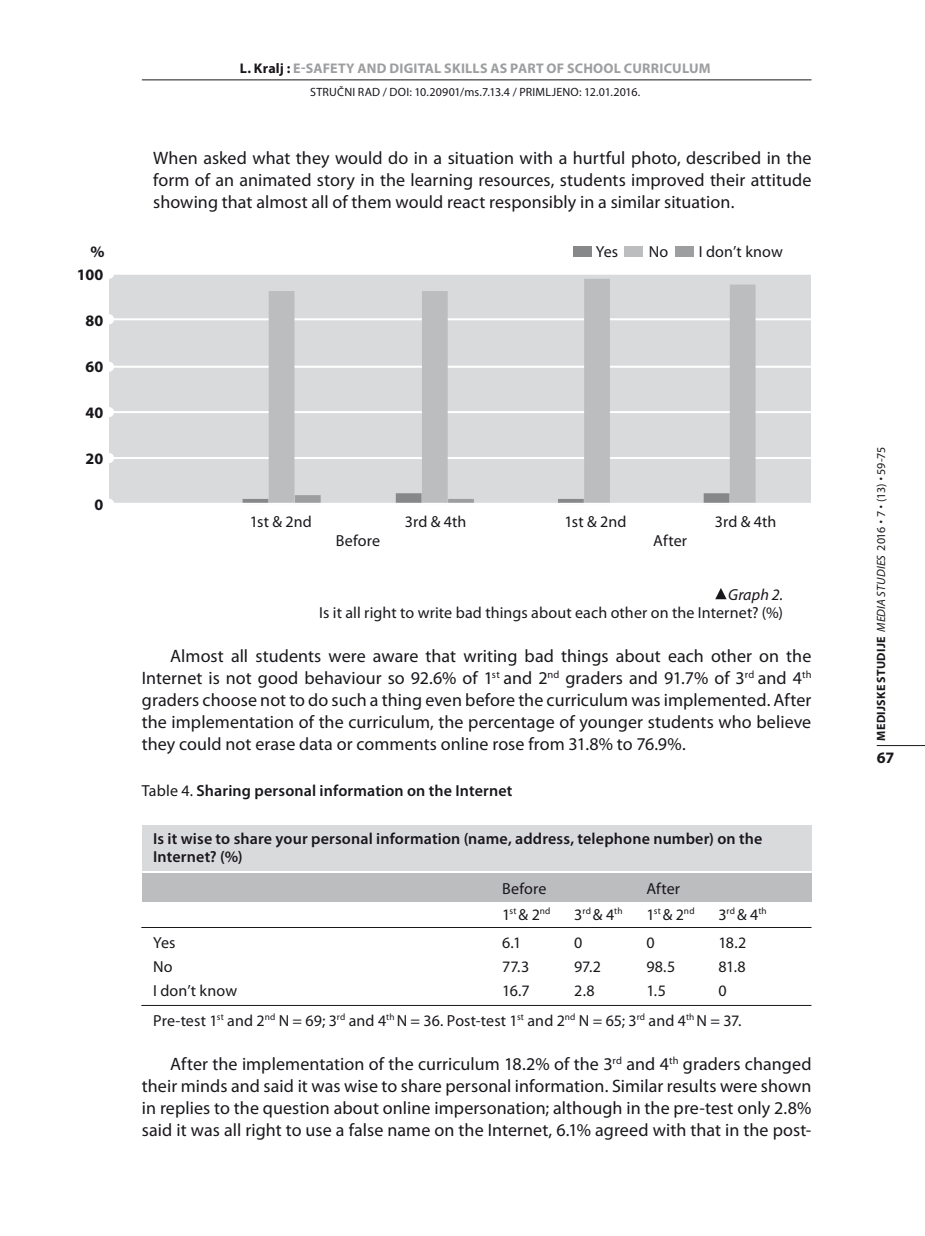
<style>
.page{position:relative;width:925px;height:1236px;background:#fff}
.page>*{position:absolute;margin:0;border:0;box-sizing:border-box;transform-origin:0 0}
.t1{font:18px/22px "Myriad Pro";color:#1a171c;text-align:justify}
.t2{font:16px/30px "Myriad Pro";letter-spacing:.005em;color:#1a171c}
.t3{font:600 16px/18px "Myriad Pro";letter-spacing:.01em;color:#1a171c}
.t4{font:700 16px "Myriad Pro";letter-spacing:.015em;color:#1a171c}
.t5{font:italic 16px "Myriad Pro";letter-spacing:.01em;color:#1a171c}
.t6{font:700 14px "Myriad Pro";letter-spacing:.02em;color:#9d9ea0}
.t7{font:12px "Myriad Pro";letter-spacing:.02em;color:#1a171c}
.t8{font:700 12px "Myriad Pro";letter-spacing:.025em;color:#1a171c}
.t9{font:9.4px "Myriad Pro";letter-spacing:.015em;color:#1a171c}
.s1{color:#1a171c}
.s2{font-weight:400}
.s3{font-size:16px}
.s4{font-weight:400;font-style:italic}
</style>
<div class="page">
<hr style="left:142px;top:79px;width:669px;height:1px;background:#1a171c">
<hr style="left:876px;top:745px;width:48px;height:1px;background:#1a171c">
<div style="left:142px;top:873px;width:669px;height:28px;background:#bcbdbf"></div>
<div style="left:142px;top:825px;width:669px;height:45px;background:#d9dadb"></div>
<div style="left:573px;top:247px;width:18px;height:10px;background:#87888a"></div>
<div style="left:624px;top:247px;width:18px;height:10px;background:#bcbdbf"></div>
<div style="left:675px;top:247px;width:18px;height:10px;background:#9d9ea0"></div>
<div style="left:109px;top:274px;width:701px;height:230px;background:#d9dadb"></div>
<hr style="left:110px;top:366px;width:708px;height:2px;background:#fff">
<div style="left:104px;top:362px;width:10px;height:10px;background:#fff;border-radius:50%"></div>
<hr style="left:110px;top:411px;width:706px;height:2px;background:#fff">
<div style="left:104px;top:407px;width:10px;height:10px;background:#fff;border-radius:50%"></div>
<hr style="left:110px;top:318px;width:706px;height:2px;background:#fff">
<div style="left:104px;top:314px;width:10px;height:10px;background:#fff;border-radius:50%"></div>
<hr style="left:110px;top:457px;width:703px;height:2px;background:#fff">
<div style="left:104px;top:453px;width:10px;height:10px;background:#fff;border-radius:50%"></div>
<hr style="left:110px;top:273px;width:705px;height:2px;background:#fff">
<div style="left:104px;top:269px;width:10px;height:10px;background:#fff;border-radius:50%"></div>
<svg style="left:715px;top:588px;width:11px;height:11px"></svg>
<svg style="left:242px;top:291px;width:78px;height:212px"></svg>
<svg style="left:395px;top:291px;width:78px;height:212px"></svg>
<svg style="left:557px;top:279px;width:52px;height:224px"></svg>
<svg style="left:703px;top:285px;width:52px;height:218px"></svg>
<hr style="left:110px;top:503px;width:703px;height:2px;background:#fff">
<div style="left:104px;top:499px;width:10px;height:10px;background:#fff;border-radius:50%"></div>
<hr style="left:141px;top:927px;width:670px;height:1px;background:#1a171c">
<hr style="left:141px;top:1005px;width:670px;height:1px;background:#1a171c">
<p class="t4" style="left:90px;top:241px;width:16px">%</p>
<p class="t4" style="left:77px;top:264px;width:28px">100</p>
<p class="t4" style="left:85px;top:310px;width:20px">80</p>
<p class="t4" style="left:85px;top:356px;width:20px">60</p>
<p class="t4" style="left:85px;top:402px;width:20px">40</p>
<p class="t4" style="left:85px;top:448px;width:19px">20</p>
<p class="t4" style="left:95px;top:494px;width:10px">0</p>
<p class="t6" style="left:239px;top:59px;width:213px"><span class="s1">L. KRALJ :</span> E-SAFETY AND DIGITAL SKILLS</p>
<p class="t6" style="left:490px;top:59px;width:192px">AS PART OF SCHOOL CURRICULUM</p>
<p class="t7" style="left:310px;top:84px;width:331px">STRUČNI RAD / DOI: 10.20901/ms.7.13.4 / PRIMLJENO: 12.01.2016.</p>
<p class="t1" style="left:153px;top:146px;width:659px">When asked what they would do in a situation with a hurtful photo, described in the form of an animated story in the learning resources, students improved their attitude showing that almost all of them would react responsibly in a similar situation.</p>
<p class="t2" style="left:595px;top:237px;width:24px">Yes</p>
<p class="t2" style="left:648px;top:237px;width:21px">No</p>
<p class="t2" style="left:698px;top:237px;width:85px">I don’t know</p>
<p class="t2" style="left:250px;top:506px;width:63px">1st &amp; 2nd</p>
<p class="t2" style="left:404px;top:506px;width:63px">3rd &amp; 4th</p>
<p class="t2" style="left:336px;top:525px;width:46px">Before</p>
<p class="t2" style="left:653px;top:525px;width:35px">After</p>
<p class="t2" style="left:564px;top:506px;width:63px">1st &amp; 2nd</p>
<p class="t2" style="left:714px;top:506px;width:63px">3rd &amp; 4th</p>
<p class="t5" style="left:728px;top:584px;width:56px">Graph 2.</p>
<p class="t2" style="left:319px;top:597px;width:465px">Is it all right to write bad things about each other on the Internet? (%)</p>
<p class="t1" style="left:142px;top:644px;width:670px;text-indent:28px">Almost all students were aware that writing bad things about each other on the Internet is not good behaviour so 92.6% of 1<sup>st</sup> and 2<sup>nd</sup> graders and 91.7% of 3<sup>rd</sup> and 4<sup>th </sup>graders choose not to do such a thing even before the curriculum was implemented. After the implementation of the curriculum, the percentage of younger students who believe they could not erase data or comments online rose from 31.8% to 76.9%.</p>
<p class="t3" style="left:142px;top:781px;width:372px"><span class="s2">Table 4.</span> Sharing personal information on the Internet</p>
<p class="t3" style="left:153px;top:829px;width:610px">Is it wise to share your personal information (name, address, telephone number) on the<br>Internet? (%)</p>
<p class="t2" style="left:502px;top:873px;width:46px">Before</p>
<p class="t2" style="left:646px;top:873px;width:35px">After</p>
<p class="t9" style="left:502px;top:905px;width:50px"><span class="s3">1</span>st <span class="s3">&amp; 2</span>nd</p>
<p class="t9" style="left:574px;top:905px;width:50px"><span class="s3">3</span>rd <span class="s3">&amp; 4</span>th</p>
<p class="t9" style="left:646px;top:905px;width:50px"><span class="s3">1</span>st <span class="s3">&amp; 2</span>nd</p>
<p class="t9" style="left:718px;top:905px;width:50px"><span class="s3">3</span>rd <span class="s3">&amp; 4</span>th</p>
<p class="t2" style="left:153px;top:927px;width:24px">Yes</p>
<p class="t2" style="left:502px;top:927px;width:21px">6.1</p>
<p class="t2" style="left:574px;top:927px;width:10px">0</p>
<p class="t2" style="left:646px;top:927px;width:10px">0</p>
<p class="t2" style="left:718px;top:927px;width:30px">18.2</p>
<p class="t2" style="left:153px;top:951px;width:21px">No</p>
<p class="t2" style="left:502px;top:951px;width:29px">77.3</p>
<p class="t2" style="left:574px;top:951px;width:28px">97.2</p>
<p class="t2" style="left:646px;top:951px;width:30px">98.5</p>
<p class="t2" style="left:718px;top:951px;width:29px">81.8</p>
<p class="t2" style="left:153px;top:975px;width:85px">I don’t know</p>
<p class="t2" style="left:502px;top:975px;width:29px">16.7</p>
<p class="t2" style="left:574px;top:975px;width:22px">2.8</p>
<p class="t2" style="left:646px;top:975px;width:21px">1.5</p>
<p class="t2" style="left:153px;top:975px;width:589px;text-indent:565px">0<br>Pre-test 1<sup>st</sup> and 2<sup>nd</sup> N = 69; 3<sup>rd</sup> and 4<sup>th</sup> N = 36. Post-test 1<sup>st</sup> and 2<sup>nd</sup> N = 65; 3<sup>rd</sup> and 4<sup>th</sup> N = 37.</p>
<p class="t1" style="left:142px;top:1052px;width:670px;text-indent:28px">After the implementation of the curriculum 18.2% of the 3<sup>rd</sup> and 4<sup>th</sup> graders changed their minds and said it was wise to share personal information. Similar results were shown in replies to the question about online impersonation; although in the pre-test only 2.8% said it was all right to use a false name on the Internet, 6.1% agreed with that in the post-</p>
<p class="t8" style="left:872px;top:741px;width:296px;rotate:-90deg">MEDIJSKE STUDIJE <span class="s4">MEDIA STUDIES</span> <span class="s2">2016</span> <sup>.</sup> <span class="s2">7</span> <sup>.</sup> <span class="s2">(13)</span> <sup>.</sup> <span class="s2">59-75</span></p>
<p class="t4" style="left:876px;top:747px;width:19px">67</p>
</div>
